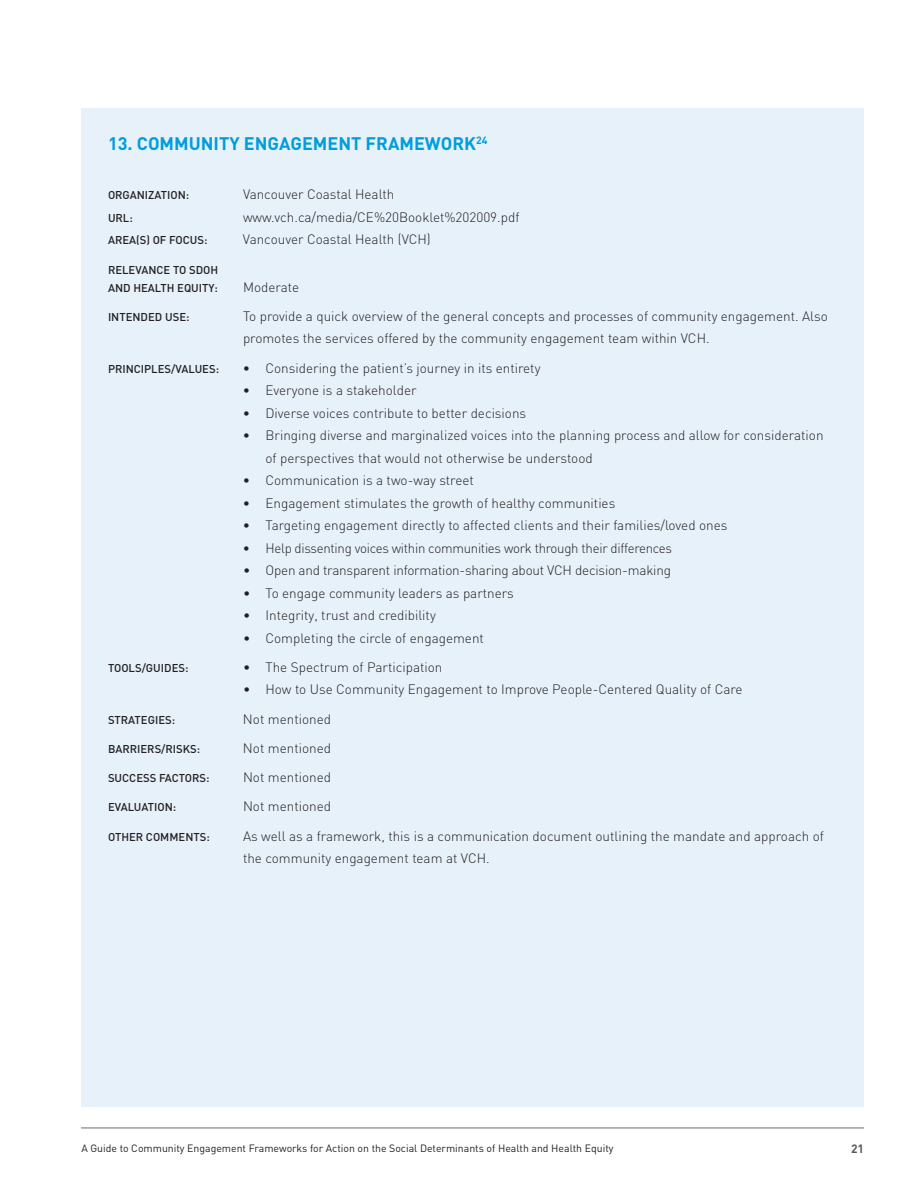
<style>
.page{position:relative;width:918px;height:1188px;background:#fff}
.page>*{position:absolute;margin:0;border:0;box-sizing:border-box;transform-origin:0 0}
.t1{font:700 18px "DIN";color:#009ddc}
.t2{font:300 13.5px/22.5px "DIN";color:#231f20}
.t3{font:300 13.5px "DIN";letter-spacing:-.02em;color:#231f20}
.t4{font:700 12px "DIN";color:#58595b}
.t5{font:500 11.25px/18px "DIN";color:#231f20;text-align:right}
.t6{font:500 11.25px "DIN";letter-spacing:.02em;color:#231f20}
.t7{font:10.5px "DIN";color:#231f20}
</style>
<div class="page">
<hr style="left:81px;top:1128px;width:783px;height:1px;background:#646e7b">
<div style="left:81px;top:108px;width:783px;height:999px;background:#e6f1fa"></div>
<h1 class="t1" style="left:108px;top:132px;width:381px">13. COMMUNITY ENGAGEMENT FRAMEWORK<sup>24</sup></h1>
<p class="t5" style="left:108px;top:186px;width:83px">ORGAN IZATION :</p>
<p class="t2" style="left:243px;top:183px;width:153px">Vancouver Coastal Health</p>
<p class="t5" style="left:108px;top:209px;width:26px">URL:</p>
<p class="t2" style="left:243px;top:206px;width:278px">www.vch.ca/media/CE%20Booklet%202009.pdf</p>
<p class="t5" style="left:108px;top:231px;width:69px">AREA(S) OF FOC</p>
<p class="t5" style="left:190px;top:231px;width:19px">US:</p>
<p class="t2" style="left:243px;top:228px;width:189px">Vancouver Coastal Health (VCH)</p>
<p class="t5" style="left:108px;top:260px;width:49px">RE LEVANCE</p>
<p class="t5" style="left:108px;top:260px;width:112px">TO SDOH<br>AND HEALTH EQUITY:</p>
<p class="t2" style="left:243px;top:275px;width:58px">Moderate</p>
<p class="t5" style="left:108px;top:308px;width:8px">INTENDED</p>
<p class="t5" style="left:165px;top:308px;width:26px">USE:</p>
<p class="t2" style="left:243px;top:305px;width:586px">To provide a quick overview of the general concepts and processes of community engagement. Also promotes the services offered by the community engagement team within VCH.</p>
<p class="t5" style="left:108px;top:359px;width:113px">PRINCIPLES/VALUES:</p>
<p class="t2" style="left:243px;top:356px;width:299px">• Considering the patient’s journey in its entirety</p>
<p class="t2" style="left:243px;top:379px;width:175px">• Everyone is a stakeholder</p>
<p class="t2" style="left:243px;top:401px;width:285px">• Diverse voices contribute to better decisions</p>
<p class="t2" style="left:266px;top:424px;width:560px;text-indent:-23px">• Bringing diverse and marginalized voices into the planning process and allow for consideration of perspectives that would not otherwise be understood</p>
<p class="t2" style="left:243px;top:469px;width:232px">• Communication is a two-way street</p>
<p class="t2" style="left:243px;top:492px;width:374px">• Engagement stimulates the growth of healthy communities</p>
<p class="t2" style="left:243px;top:514px;width:486px">• Targeting engagement directly to affected clients and their families/loved ones</p>
<p class="t3" style="left:243px;top:540px;width:431px">• Help dissenting voices within communities work through their differences</p>
<p class="t2" style="left:243px;top:559px;width:429px">• Open and transparent information-sharing about VCH decision-making</p>
<p class="t2" style="left:243px;top:581px;width:272px">• To engage community leaders as partners</p>
<p class="t2" style="left:243px;top:604px;width:194px">• Integrity, trust and credibility</p>
<p class="t2" style="left:243px;top:626px;width:242px">• Completing the circle of engagement</p>
<p class="t5" style="left:108px;top:659px;width:64px">TOO LS/GUIDES</p>
<p class="t5" style="left:185px;top:659px;width:5px">:</p>
<p class="t2" style="left:243px;top:656px;width:201px">• The Spectrum of Participation</p>
<p class="t2" style="left:243px;top:678px;width:501px">• How to Use Community Engagement to Improve People-Centered Quality of Care</p>
<p class="t6" style="left:108px;top:712px;width:69px">STRATEGIES :</p>
<p class="t2" style="left:243px;top:707px;width:90px">Not mentioned</p>
<p class="t5" style="left:108px;top:740px;width:94px">BARRIERS/RISKS:</p>
<p class="t2" style="left:243px;top:737px;width:90px">Not mentioned</p>
<p class="t5" style="left:108px;top:769px;width:22px">SUCCESS</p>
<p class="t5" style="left:159px;top:769px;width:52px">FACTO RS:</p>
<p class="t2" style="left:243px;top:766px;width:90px">Not mentioned</p>
<p class="t5" style="left:108px;top:798px;width:70px">EVALUAT ION :</p>
<p class="t2" style="left:243px;top:795px;width:90px">Not mentioned</p>
<p class="t5" style="left:108px;top:827px;width:15px">OTHE</p>
<p class="t5" style="left:136px;top:827px;width:51px">R COMMENTS</p>
<p class="t5" style="left:206px;top:827px;width:5px">:</p>
<p class="t2" style="left:243px;top:824px;width:582px">As well as a framework, this is a communication document outlining the mandate and approach of the community engagement team at VCH.</p>
<p class="t7" style="left:81px;top:1141px;width:534px">A Guide to Community Engagement Frameworks for Action on the Social Determinants of Health and Health Equity</p>
<p class="t4" style="left:851px;top:1141px;width:15px">21</p>
</div>
